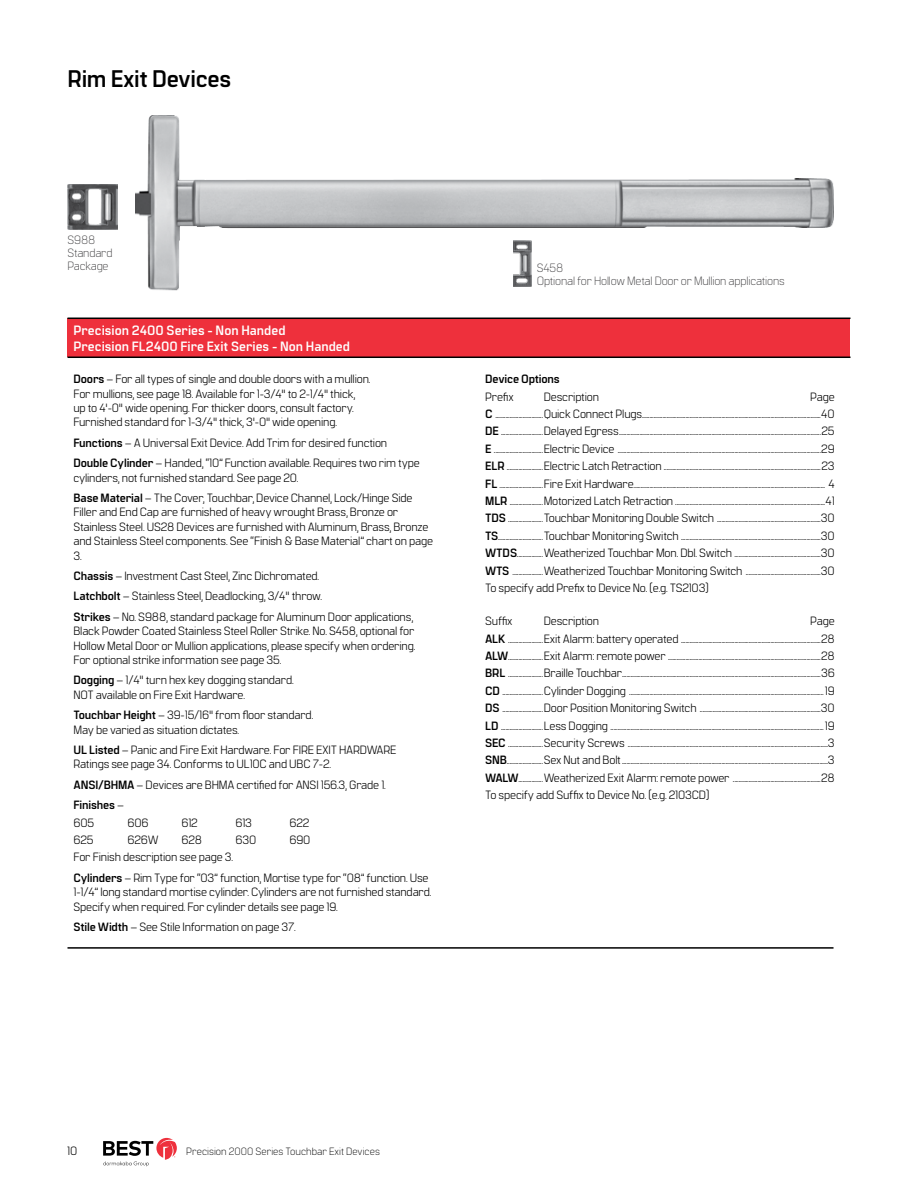
<style>
.page{position:relative;width:918px;height:1188px;background:#fff}
.page>*{position:absolute;margin:0;border:0;box-sizing:border-box;transform-origin:0 0}
.t1{font:700 24px "Manifold CF";letter-spacing:-.015em;color:#000}
.t2{font:700 13.5px/16.2px "Manifold CF";color:#fff}
.t3{font:12px/17.4px "Manifold CF";letter-spacing:-.015em;color:#000}
.t4{font:300 12px/12.8px "Manifold CF";letter-spacing:-.015em;color:#414042}
.t5{font:700 12px "Manifold CF";letter-spacing:-.015em;color:#000}
.t6{font:300 10.5px "Manifold CF";color:#000}
.s1{font-weight:700}
</style>
<div class="page">
<svg style="left:103px;top:1138px;width:74px;height:28px"></svg>
<div style="left:68px;top:318px;width:782px;height:39px;background:#ee303c"></div>
<hr style="left:68px;top:318px;width:782px;height:1px;background:#000">
<hr style="left:68px;top:357px;width:782px;height:1px;background:#000">
<img style="left:135px;top:116px;width:699px;height:175px">
<img style="left:67px;top:185px;width:51px;height:45px">
<img style="left:513px;top:240px;width:18px;height:46px">
<hr style="left:68px;top:947px;width:766px;height:2px;background:#000">
<h1 class="t1" style="left:68px;top:64px;width:165px">Rim Exit Devices</h1>
<p class="t4" style="left:68px;top:234px;width:47px">S988<br>Standard<br>Package</p>
<p class="t2" style="left:74px;top:323px;width:278px">Precision 2400 Series - Non Handed<br>Precision FL2400 Fire Exit Series - Non Handed</p>
<p class="t3" style="left:74px;top:372px;width:299px;line-height:14.4px"><span class="s1">Doors</span> – For all types of single and double doors with a mullion.<br>For mullions, see page 18. Available for 1-3/4" to 2-1/4" thick, up to 4'-0" wide opening. For thicker doors, consult factory.<br>Furnished standard for 1-3/4" thick, 3'-0" wide opening.</p>
<p class="t3" style="left:74px;top:433px;width:348px;line-height:20.4px"><span class="s1">Functions</span> – A Universal Exit Device. Add Trim for desired function<br><span class="s1">Double Cylinder</span> – Handed, “10” Function available. Requires two rim type</p>
<p class="t3" style="left:74px;top:468px;width:341px;line-height:20.4px">cylinders, not furnished standard. See page 20.<br><span class="s1">Base Material</span> – The Cover, Touchbar, Device Channel, Lock/Hinge Side</p>
<p class="t3" style="left:74px;top:505px;width:361px;line-height:14.4px">Filler and End Cap are furnished of heavy wrought Brass, Bronze or Stainless Steel. US28 Devices are furnished with Aluminum, Brass, Bronze and Stainless Steel components. See “Finish &amp; Base Material” chart on page 3.</p>
<p class="t3" style="left:74px;top:566px;width:341px;line-height:20.4px"><span class="s1">Chassis</span> – Investment Cast Steel, Zinc Dichromated.<br><span class="s1">Latchbolt</span> – Stainless Steel, Deadlocking, 3/4" throw.<br><span class="s1">Strikes</span> – No. S988, standard package for Aluminum Door applications,</p>
<p class="t3" style="left:74px;top:624px;width:343px;line-height:14.4px;text-align:justify">Black Powder Coated Stainless Steel Roller Strike. No. S458, optional for Hollow Metal Door or Mullion applications, please specify when ordering.<br>For optional strike information see page 35.</p>
<p class="t3" style="left:74px;top:673px;width:222px;line-height:14.4px"><span class="s1">Dogging</span> – 1/4" turn hex key dogging standard.<br>NOT available on Fire Exit Hardware.</p>
<p class="t3" style="left:74px;top:708px;width:241px;line-height:14.4px"><span class="s1">Touchbar Height</span> – 39-15/16" from floor standard.<br>May be varied as situation dictates.</p>
<p class="t3" style="left:74px;top:743px;width:324px;line-height:14.4px"><span class="s1">UL Listed</span> – Panic and Fire Exit Hardware. For FIRE EXIT HARDWARE<br>Ratings see page 34. Conforms to UL10C and UBC 7-2.</p>
<p class="t3" style="left:74px;top:775px;width:314px;line-height:20.4px"><span class="s1">ANSI/BHMA</span> – Devices are BHMA certified for ANSI 156.3, Grade 1.<br><span class="s1">Finishes</span> –</p>
<p class="t3" style="left:74px;top:814px;width:22px">605</p>
<p class="t3" style="left:128px;top:814px;width:23px">606</p>
<p class="t3" style="left:182px;top:814px;width:18px">612</p>
<p class="t3" style="left:236px;top:814px;width:18px">613</p>
<p class="t3" style="left:290px;top:814px;width:22px">622</p>
<p class="t3" style="left:74px;top:831px;width:22px">625</p>
<p class="t3" style="left:128px;top:831px;width:33px">626W</p>
<p class="t3" style="left:182px;top:831px;width:22px">628</p>
<p class="t3" style="left:236px;top:831px;width:22px">630</p>
<p class="t3" style="left:290px;top:831px;width:23px">690</p>
<p class="t3" style="left:74px;top:847px;width:357px;line-height:20.4px">For Finish description see page 3.<br><span class="s1">Cylinders</span> – Rim Type for “03” function, Mortise type for “08” function. Use</p>
<p class="t3" style="left:74px;top:885px;width:359px;line-height:14.4px">1-1/4” long standard mortise cylinder. Cylinders are not furnished standard.<br>Specify when required. For cylinder details see page 19.</p>
<p class="t3" style="left:74px;top:918px;width:224px"><span class="s1">Stile Width</span> – See Stile Information on page 37.</p>
<p class="t4" style="left:537px;top:261px;width:250px">S458<br>Optional for Hollow Metal Door or Mullion applications</p>
<p class="t5" style="left:485px;top:372px;width:76px">Device Options</p>
<p class="t3" style="left:485px;top:388px;width:30px">Prefix</p>
<p class="t3" style="left:544px;top:388px;width:57px">Description</p>
<p class="t3" style="left:485px;top:388px;width:351px;text-align:justify;text-indent:325px">Page <span class="s1">C</span> .................................Quick Connect Plugs............................................................................................................................40<br><span class="s1">DE</span> .............................Delayed Egress...........................................................................................................................................25<br><span class="s1">E</span> ..................................Electric Device ............................................................................................................................................29<br><span class="s1">ELR</span> .........................Electric Latch Retraction .............................................................................................................23<br><span class="s1">FL</span> ..............................Fire Exit Hardware.................................................................................................................................... 4<br><span class="s1">MLR</span> .......................Motorized Latch Retraction ........................................................................................................41<br><span class="s1">TDS</span> ........................Touchbar Monitoring Double Switch ........................................................................30<br><span class="s1">TS</span>...............................Touchbar Monitoring Switch .................................................................................................30<br><span class="s1">WTDS</span>..................Weatherized Touchbar Mon. Dbl. Switch ............................................................30<br><span class="s1">WTS</span> .....................Weatherized Touchbar Monitoring Switch ....................................................30<br>To specify add Prefix to Device No. (e.g. TS2103)</p>
<p class="t3" style="left:485px;top:613px;width:29px">Suffix</p>
<p class="t3" style="left:544px;top:613px;width:57px">Description</p>
<p class="t3" style="left:485px;top:613px;width:351px;text-align:justify;text-indent:325px">Page <span class="s1">ALK</span> ........................Exit Alarm: battery operated .................................................................................................28<br><span class="s1">ALW</span>........................Exit Alarm: remote power ..........................................................................................................28<br><span class="s1">BRL</span> ........................Braille Touchbar..........................................................................................................................................36<br><span class="s1">CD</span> ............................Cylinder Dogging ......................................................................................................................................19<br><span class="s1">DS</span> ............................Door Position Monitoring Switch ....................................................................................30<br><span class="s1">LD</span> .............................Less Dogging ...................................................................................................................................................19<br><span class="s1">SEC</span> ........................Security Screws ..........................................................................................................................................3<br><span class="s1">SNB</span>.........................Sex Nut and Bolt..............................................................................................................................................3<br><span class="s1">WALW</span>.................Weatherized Exit Alarm: remote power .............................................................28<br>To specify add Suffix to Device No. (e.g. 2103CD)</p>
<p class="t3" style="left:67px;top:1142px;width:12px">10</p>
<p class="t6" style="left:186px;top:1145px;width:195px">Precision 2000 Series Touchbar Exit Devices</p>
</div>
